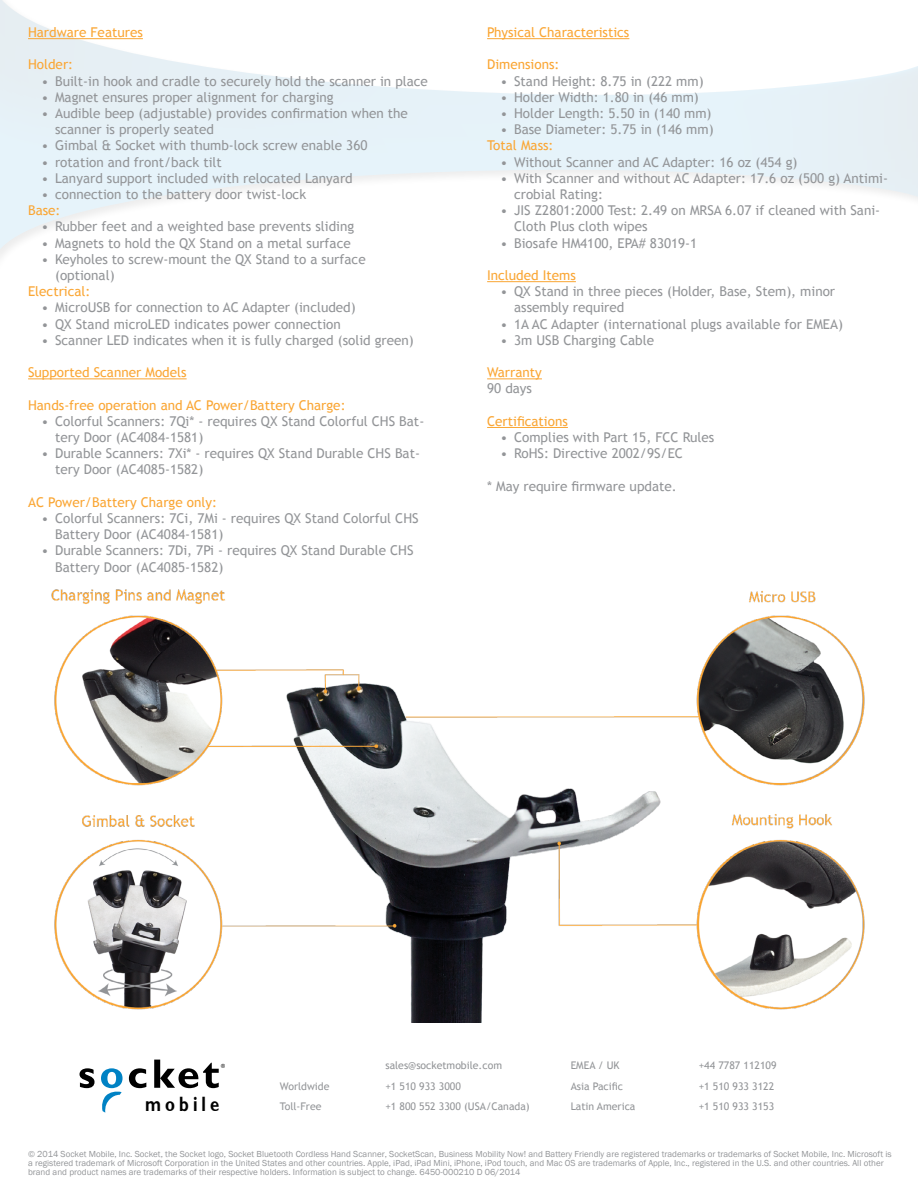
<style>
.page{position:relative;width:918px;height:1188px;background:#fff}
.page>*{position:absolute;margin:0;border:0;box-sizing:border-box;transform-origin:0 0}
.t1{font:700 20.7px "Gill Sans";letter-spacing:.245em;color:#000;scale:.8 1}
.t2{font:13.5px/16.2px "Trebuchet MS";color:#939598}
.t3{font:13.5px "Trebuchet MS";color:#faa634}
.t4{font:10.5px "Trebuchet MS";color:#939598}
.t5{font:9px/9px "Franklin Gothic";color:#939598}
.t6{font:9px "Myriad";color:#000}
</style>
<div class="page">
<svg style="left:0;top:0;width:918px;height:257px"></svg>
<img style="left:51px;top:589px;width:814px;height:434px">
<hr style="left:487px;top:38px;width:142px;height:1px;background:#faa634">
<hr style="left:487px;top:281px;width:89px;height:1px;background:#faa634">
<hr style="left:487px;top:378px;width:55px;height:1px;background:#faa634">
<hr style="left:487px;top:427px;width:81px;height:1px;background:#faa634">
<hr style="left:28px;top:38px;width:115px;height:1px;background:#faa634">
<hr style="left:28px;top:378px;width:159px;height:1px;background:#faa634">
<svg style="left:80px;top:1068px;width:15px;height:20px"></svg>
<svg style="left:129px;top:1068px;width:17px;height:20px"></svg>
<svg style="left:154px;top:1060px;width:65px;height:28px"></svg>
<svg style="left:101px;top:1068px;width:22px;height:45px"></svg>
<p class="t3" style="left:28px;top:24px;width:116px">Hardware Features</p>
<p class="t3" style="left:28px;top:57px;width:47px">Holder:</p>
<p class="t2" style="left:42px;top:73px;width:388px">• Built-in hook and cradle to securely hold the scanner in place</p>
<p class="t2" style="left:42px;top:89px;width:294px">• Magnet ensures proper alignment for charging</p>
<p class="t2" style="left:55px;top:105px;width:354px;text-indent:-14px">• Audible beep (adjustable) provides confirmation when the scanner is properly seated</p>
<p class="t2" style="left:42px;top:138px;width:327px">• Gimbal &amp; Socket with thumb-lock screw enable 360</p>
<p class="t2" style="left:42px;top:154px;width:182px">• rotation and front/back tilt</p>
<p class="t2" style="left:42px;top:170px;width:313px">• Lanyard support included with relocated Lanyard</p>
<p class="t2" style="left:42px;top:186px;width:266px">• connection to the battery door twist-lock</p>
<p class="t3" style="left:28px;top:202px;width:34px">Base:</p>
<p class="t2" style="left:42px;top:219px;width:314px">• Rubber feet and a weighted base prevents sliding</p>
<p class="t2" style="left:42px;top:235px;width:311px">• Magnets to hold the QX Stand on a metal surface</p>
<p class="t2" style="left:55px;top:251px;width:312px;text-indent:-14px">• Keyholes to screw-mount the QX Stand to a surface (optional)</p>
<p class="t3" style="left:28px;top:283px;width:64px">Electrical:</p>
<p class="t2" style="left:42px;top:300px;width:316px">• MicroUSB for connection to AC Adapter (included)</p>
<p class="t2" style="left:42px;top:316px;width:301px">• QX Stand microLED indicates power connection</p>
<p class="t2" style="left:42px;top:332px;width:374px">• Scanner LED indicates when it is fully charged (solid green)</p>
<p class="t3" style="left:28px;top:364px;width:160px">Supported Scanner Models</p>
<p class="t3" style="left:28px;top:397px;width:319px">Hands-free operation and AC Power/Battery Charge:</p>
<p class="t2" style="left:55px;top:413px;width:371px;text-indent:-14px">• Colorful Scanners: 7Qi* - requires QX Stand Colorful CHS Bat&shy;tery Door (AC4084-1581)</p>
<p class="t2" style="left:55px;top:445px;width:367px;text-indent:-14px">• Durable Scanners: 7Xi* - requires QX Stand Durable CHS Bat&shy;tery Door (AC4085-1582)</p>
<p class="t3" style="left:28px;top:494px;width:190px">AC Power/Battery Charge only:</p>
<p class="t2" style="left:55px;top:510px;width:365px;text-indent:-14px">• Colorful Scanners: 7Ci, 7Mi - requires QX Stand Colorful CHS<br>Battery Door (AC4084-1581)</p>
<p class="t2" style="left:55px;top:543px;width:360px;text-indent:-14px">• Durable Scanners: 7Di, 7Pi - requires QX Stand Durable CHS<br>Battery Door (AC4085-1582)</p>
<p class="t3" style="left:487px;top:24px;width:144px">Physical Characteristics</p>
<p class="t3" style="left:487px;top:57px;width:74px">Dimensions:</p>
<p class="t2" style="left:501px;top:73px;width:205px">• Stand Height: 8.75 in (222 mm)</p>
<p class="t2" style="left:501px;top:89px;width:200px">• Holder Width: 1.80 in (46 mm)</p>
<p class="t2" style="left:501px;top:105px;width:212px">• Holder Length: 5.50 in (140 mm)</p>
<p class="t2" style="left:501px;top:121px;width:214px">• Base Diameter: 5.75 in (146 mm)</p>
<p class="t3" style="left:487px;top:138px;width:68px">Total Mass:</p>
<p class="t2" style="left:501px;top:154px;width:298px">• Without Scanner and AC Adapter: 16 oz (454 g)</p>
<p class="t2" style="left:514px;top:170px;width:375px;text-indent:-14px">• With Scanner and without AC Adapter: 17.6 oz (500 g) Antimi&shy;crobial Rating:</p>
<p class="t2" style="left:514px;top:202px;width:368px;text-indent:-14px">• JIS Z2801:2000 Test: 2.49 on MRSA 6.07 if cleaned with Sani-<br>Cloth Plus cloth wipes</p>
<p class="t2" style="left:501px;top:235px;width:198px">• Biosafe HM4100, EPA# 83019-1</p>
<p class="t3" style="left:487px;top:267px;width:90px">Included Items</p>
<p class="t2" style="left:514px;top:283px;width:323px;text-indent:-14px">• QX Stand in three pieces (Holder, Base, Stem), minor assembly required</p>
<p class="t2" style="left:501px;top:316px;width:344px">• 1A AC Adapter (international plugs available for EMEA)</p>
<p class="t2" style="left:501px;top:332px;width:155px">• 3m USB Charging Cable</p>
<p class="t3" style="left:487px;top:364px;width:56px">Warranty</p>
<p class="t2" style="left:487px;top:381px;width:46px">90 days</p>
<p class="t3" style="left:487px;top:413px;width:82px">Certifications</p>
<p class="t2" style="left:501px;top:429px;width:215px">• Complies with Part 15, FCC Rules</p>
<p class="t2" style="left:501px;top:445px;width:184px">• RoHS: Directive 2002/9S/EC</p>
<p class="t2" style="left:487px;top:478px;width:191px">* May require firmware update.</p>
<p class="t6" style="left:221px;top:1062px;width:6px">®</p>
<p class="t4" style="left:385px;top:1059px;width:118px">sales@socketmobile.com</p>
<p class="t4" style="left:571px;top:1059px;width:50px">EMEA / UK</p>
<p class="t4" style="left:699px;top:1059px;width:79px">+44 7787 112109</p>
<p class="t4" style="left:280px;top:1080px;width:51px">Worldwide</p>
<p class="t4" style="left:385px;top:1080px;width:77px">+1 510 933 3000</p>
<p class="t4" style="left:571px;top:1080px;width:54px">Asia Pacific</p>
<p class="t4" style="left:699px;top:1080px;width:77px">+1 510 933 3122</p>
<h1 class="t1" style="left:145px;top:1091px;width:94px">mobile</h1>
<p class="t4" style="left:280px;top:1101px;width:43px">Toll-Free</p>
<p class="t4" style="left:385px;top:1101px;width:146px">+1 800 552 3300 (USA/Canada)</p>
<p class="t4" style="left:571px;top:1101px;width:66px">Latin America</p>
<p class="t4" style="left:699px;top:1101px;width:77px">+1 510 933 3153</p>
<p class="t5" style="left:28px;top:1149px;width:865px">© 2014 Socket Mobile, Inc. Socket, the Socket logo, Socket Bluetooth Cordless Hand Scanner, SocketScan, Business Mobility Now! and Battery Friendly are registered trademarks or trademarks of Socket Mobile, Inc. Microsoft is a registered trademark of Microsoft Corporation in the United States and other countries. Apple, iPad, iPad Mini, iPhone, iPod touch, and Mac OS are trademarks of Apple, Inc., registered in the U.S. and other countries. All other brand and product names are trademarks of their respective holders. Information is subject to change. 6450-000210 D 06/2014</p>
</div>
